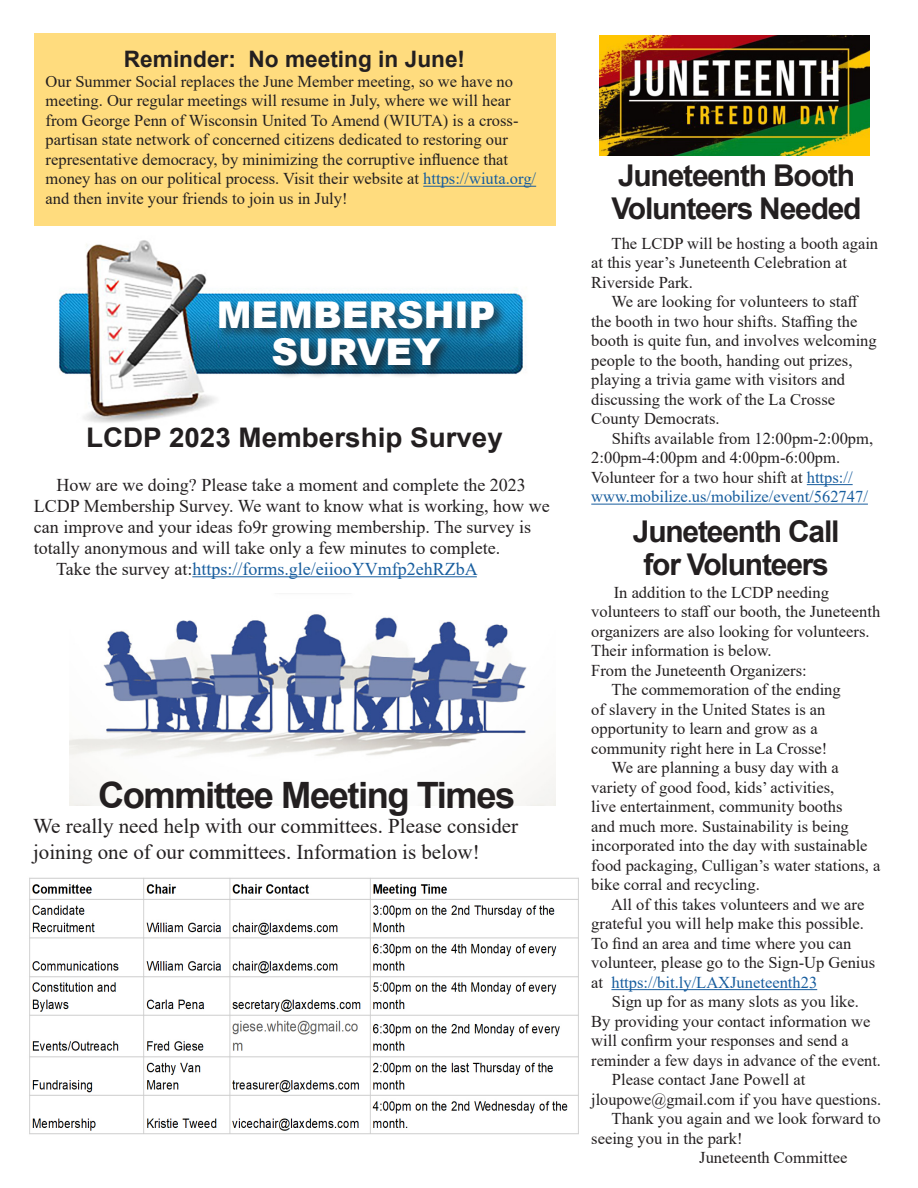
<style>
.page{position:relative;width:918px;height:1188px;background:#fff}
.page>*{position:absolute;margin:0;border:0;box-sizing:border-box;transform-origin:0 0}
.t1{font:900 36.9px "Arial";color:#fff}
.t2{font:700 36.3px "Arial";letter-spacing:-.04em;color:#231f20}
.t3{font:700 30px/33px "Arial";letter-spacing:-.04em;color:#231f20}
.t4{font:700 27px "Arial";color:#231f20}
.t5{font:700 22.65px "Arial";color:#231f20}
.t6{font:21px/25.5px "Times New Roman";color:#231f20}
.t7{font:18px/21px "Times New Roman";color:#231f20}
.t8{font:18px "Times New Roman";color:#175d9e}
.t9{font:16.5px/19.5px "Times New Roman";color:#231f20}
.s1{color:#175d9e}
.s2{color:#231f20}
</style>
<div class="page">
<img style="left:29px;top:877px;width:550px;height:258px">
<img style="left:69px;top:614px;width:486px;height:192px">
<hr style="left:807px;top:484px;width:46px;height:1px;background:#175d9e">
<hr style="left:591px;top:504px;width:277px;height:1px;background:#175d9e">
<img style="left:600px;top:35px;width:270px;height:120px">
<hr style="left:611px;top:989px;width:206px;height:1px;background:#175d9e">
<img style="left:59px;top:240px;width:467px;height:183px">
<div style="left:217px;top:298px;width:290px;height:81px;background:#231f20;opacity:.75"></div>
<hr style="left:192px;top:576px;width:285px;height:1px;background:#175d9e">
<div style="left:34px;top:33px;width:521px;height:193px;background:#ffdc7e"></div>
<hr style="left:423px;top:186px;width:113px;height:1px;background:#175d9e">
<p class="t5" style="left:124px;top:44px;width:343px">Reminder: No meeting in June!</p>
<p class="t9" style="left:46px;top:71px;width:492px">Our Summer Social replaces the June Member meeting, so we have no meeting. Our regular meetings will resume in July, where we will hear from George Penn of Wisconsin United To Amend (WIUTA) is a cross&shy;partisan state network of concerned citizens dedicated to restoring our representative democracy, by minimizing the corruptive influence that money has on our political process. Visit their website at <span class="s1">https://wiuta.org/ </span>and then invite your friends to join us in July!</p>
<p class="t1" style="left:217px;top:288px;width:280px">MEMBERSHIP</p>
<p class="t1" style="left:271px;top:325px;width:171px">SURVEY</p>
<p class="t4" style="left:86px;top:419px;width:418px">LCDP 2023 Membership Survey</p>
<p class="t7" style="left:34px;top:474px;width:517px;text-indent:22px">How are we doing? Please take a moment and complete the 2023<br>LCDP Membership Survey. We want to know what is working, how we can improve and your ideas fo9r growing membership. The survey is totally anonymous and will take only a few minutes to complete.</p>
<p class="t8" style="left:56px;top:556px;width:423px"><span class="s2">Take the survey at:</span>https://forms.gle/eiiooYVmfp2ehRZbA</p>
<p class="t2" style="left:98px;top:769px;width:419px">Committee Meeting Times</p>
<p class="t6" style="left:33px;top:813px;width:487px">We really need help with our committees. Please consider joining one of our committees. Information is below!</p>
<p class="t3" style="left:611px;top:159px;width:252px">Juneteenth Booth<br>Volunteers Needed</p>
<p class="t9" style="left:591px;top:233px;width:288px;text-indent:20px">The LCDP will be hosting a booth again at this year’s Juneteenth Celebration at<br>Riverside Park.</p>
<p class="t9" style="left:591px;top:292px;width:287px;text-indent:20px">We are looking for volunteers to staff the booth in two hour shifts. Staffing the booth is quite fun, and involves welcoming people to the booth, handing out prizes, playing a trivia game with visitors and discussing the work of the La Crosse County Democrats.</p>
<p class="t9" style="left:591px;top:428px;width:283px;text-indent:21px">Shifts available from 12:00pm-2:00pm, 2:00pm-4:00pm and 4:00pm-6:00pm.<br>Volunteer for a two hour shift at <span class="s1">https:// www.mobilize.us/mobilize/event/562747/</span></p>
<p class="t3" style="left:633px;top:516px;width:208px;text-align:center">Juneteenth Call for Volunteers</p>
<p class="t9" style="left:591px;top:582px;width:291px;text-indent:22px">In addition to the LCDP needing volunteers to staff our booth, the Juneteenth organizers are also looking for volunteers.<br>Their information is below.</p>
<p class="t9" style="left:591px;top:660px;width:217px">From the Juneteenth Organizers:</p>
<p class="t9" style="left:591px;top:680px;width:251px;text-indent:20px">The commemoration of the ending of slavery in the United States is an opportunity to learn and grow as a community right here in La Crosse!</p>
<p class="t9" style="left:591px;top:758px;width:291px;text-indent:20px">We are planning a busy day with a variety of good food, kids’ activities,<br>live entertainment, community booths<br>and much more. Sustainability is being incorporated into the day with sustainable food packaging, Culligan’s water stations, a bike corral and recycling.</p>
<p class="t9" style="left:591px;top:894px;width:285px;text-indent:20px">All of this takes volunteers and we are grateful you will help make this possible.<br>To find an area and time where you can volunteer, please go to the Sign-Up Genius at <span class="s1">https://bit.ly/LAXJuneteenth23</span></p>
<p class="t9" style="left:591px;top:992px;width:291px;text-indent:21px">Sign up for as many slots as you like.<br>By providing your contact information we will confirm your responses and send a reminder a few days in advance of the event.</p>
<p class="t9" style="left:591px;top:1070px;width:291px;text-indent:21px">Please contact Jane Powell at jloupowe@gmail.com if you have questions.</p>
<p class="t9" style="left:591px;top:1109px;width:291px;text-indent:20px">Thank you again and we look forward to seeing you in the park!</p>
<p class="t9" style="left:699px;top:1148px;width:150px">Juneteenth Committee</p>
</div>
